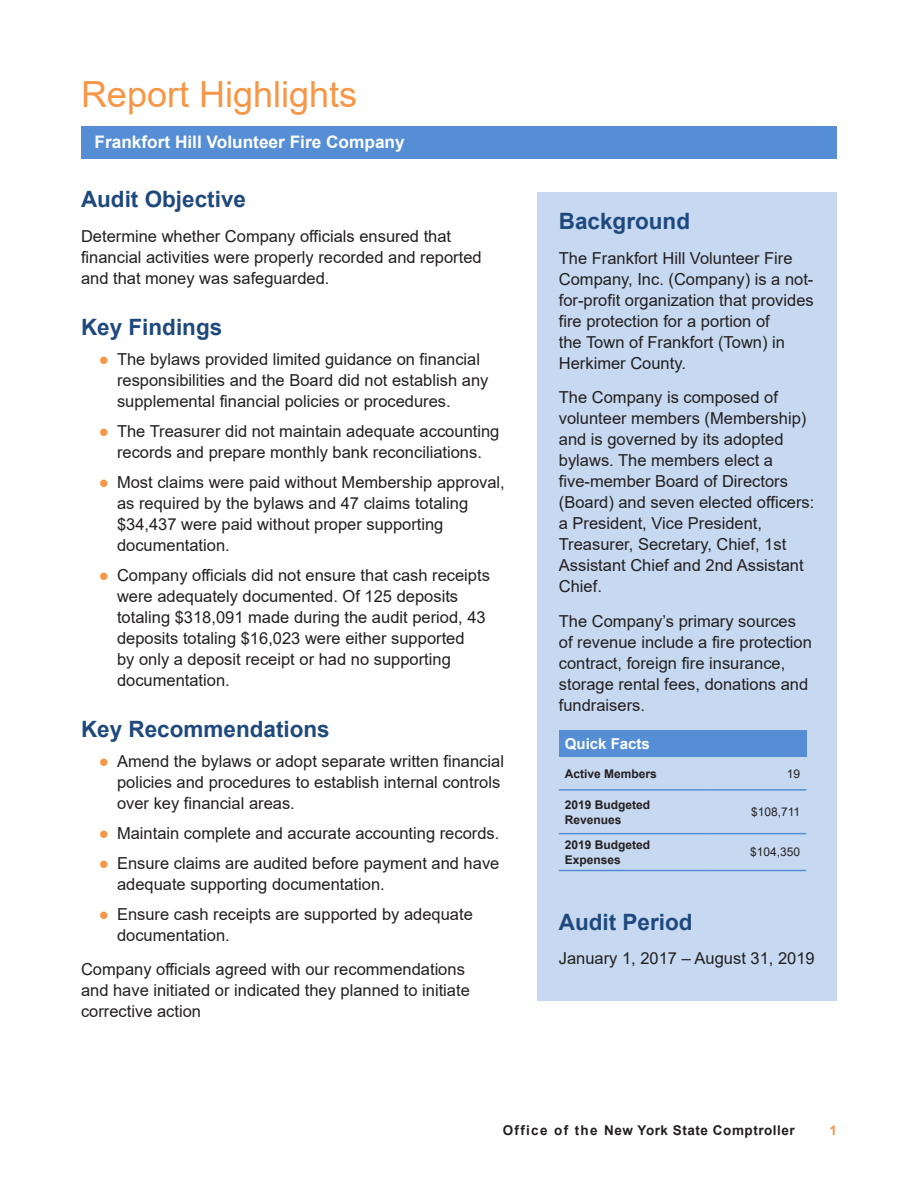
<style>
.page{position:relative;width:918px;height:1188px;background:#fff}
.page>*{position:absolute;margin:0;border:0;box-sizing:border-box;transform-origin:0 0}
.Section_Heads{font:36px "Arial";color:#f79646}
._2_Subheads{font:700 22.5px "Arial";color:#1f497d}
.t1{font:700 17.25px "Arial";color:#fff}
.Body_Text{font:16.5px/21px "Arial";color:#231f20}
.Footnotes{font:700 15px "Arial";color:#fff}
.t2{font:700 13.5px "Arial";letter-spacing:.04em;color:#231f20}
.t3{font:700 13.5px "Arial";color:#f79646}
.Footnotes-2{font:700 12px/15px "Arial";color:#231f20}
.Footnotes-3{font:12px "Arial";color:#231f20}
.s1{color:#f79646}
</style>
<div class="page">
<hr style="left:81px;top:126px;width:756px;height:3px;background:#558ed5">
<div style="left:538px;top:192px;width:299px;height:808px;background:#c6d9f1"></div>
<div style="left:81px;top:128px;width:756px;height:31px;background:#558ed5"></div>
<div style="left:559px;top:730px;width:247px;height:27px;background:#558ed5"></div>
<hr style="left:559px;top:789px;width:150px;height:2px;background:#558ed5">
<hr style="left:709px;top:789px;width:97px;height:2px;background:#558ed5">
<hr style="left:559px;top:833px;width:150px;height:1px;background:#558ed5">
<hr style="left:709px;top:833px;width:97px;height:1px;background:#558ed5">
<hr style="left:559px;top:870px;width:150px;height:1px;background:#558ed5">
<hr style="left:709px;top:870px;width:97px;height:1px;background:#558ed5">
<p class="Section_Heads" style="left:81px;top:70px;width:278px">Report Highlights</p>
<p class="t1" style="left:94px;top:129px;width:312px">Frankfort Hill Volunteer Fire Company</p>
<p class="_2_Subheads" style="left:81px;top:184px;width:167px">Audit Objective</p>
<p class="Body_Text" style="left:81px;top:226px;width:402px">Determine whether Company officials ensured that financial activities were properly recorded and reported and that money was safeguarded.</p>
<p class="_2_Subheads" style="left:81px;top:311px;width:143px">Key Findings</p>
<p class="Body_Text" style="left:117px;top:349px;width:373px;text-indent:-18px"><span class="s1">●</span> The bylaws provided limited guidance on financial responsibilities and the Board did not establish any supplemental financial policies or procedures.</p>
<p class="Body_Text" style="left:99px;top:421px;width:402px;text-align:center"><span class="s1">●</span> The Treasurer did not maintain adequate accounting records and prepare monthly bank reconciliations.</p>
<p class="Body_Text" style="left:117px;top:472px;width:389px;text-indent:-18px"><span class="s1">●</span> Most claims were paid without Membership approval, as required by the bylaws and 47 claims totaling $34,437 were paid without proper supporting documentation.</p>
<p class="Body_Text" style="left:117px;top:565px;width:374px;text-indent:-18px"><span class="s1">●</span> Company officials did not ensure that cash receipts were adequately documented. Of 125 deposits totaling $318,091 made during the audit period, 43 deposits totaling $16,023 were either supported<br>by only a deposit receipt or had no supporting documentation.</p>
<p class="_2_Subheads" style="left:81px;top:713px;width:250px">Key Recommendations</p>
<p class="Body_Text" style="left:117px;top:751px;width:389px;text-indent:-18px"><span class="s1">●</span> Amend the bylaws or adopt separate written financial policies and procedures to establish internal controls over key financial areas.</p>
<p class="Body_Text" style="left:99px;top:823px;width:402px"><span class="s1">●</span> Maintain complete and accurate accounting records.</p>
<p class="Body_Text" style="left:117px;top:853px;width:384px;text-indent:-18px"><span class="s1">●</span> Ensure claims are audited before payment and have adequate supporting documentation.</p>
<p class="Body_Text" style="left:117px;top:904px;width:357px;text-indent:-18px"><span class="s1">●</span> Ensure cash receipts are supported by adequate documentation.</p>
<p class="Body_Text" style="left:81px;top:959px;width:390px">Company officials agreed with our recommendations and have initiated or indicated they planned to initiate corrective action</p>
<p class="_2_Subheads" style="left:559px;top:206px;width:133px">Background</p>
<p class="Body_Text" style="left:559px;top:247px;width:256px">The Frankfort Hill Volunteer Fire<br>Company, Inc. (Company) is a not&shy;for-profit organization that provides fire protection for a portion of<br>the Town of Frankfort (Town) in<br>Herkimer County.</p>
<p class="Body_Text" style="left:559px;top:387px;width:257px">The Company is composed of volunteer members (Membership) and is governed by its adopted bylaws. The members elect a five-member Board of Directors (Board) and seven elected officers: a President, Vice President,<br>Treasurer, Secretary, Chief, 1st<br>Assistant Chief and 2nd Assistant<br>Chief.</p>
<p class="Body_Text" style="left:559px;top:610px;width:255px">The Company’s primary sources of revenue include a fire protection contract, foreign fire insurance, storage rental fees, donations and fundraisers.</p>
<p class="Footnotes" style="left:565px;top:734px;width:87px">Quick Facts</p>
<p class="Footnotes-2" style="left:565px;top:766px;width:94px">Active Members</p>
<p class="Footnotes-3" style="left:787px;top:766px;width:15px">19</p>
<p class="Footnotes-2" style="left:565px;top:797px;width:87px">2019 Budgeted<br>Revenues</p>
<p class="Footnotes-3" style="left:751px;top:804px;width:51px">$108,711</p>
<p class="Footnotes-2" style="left:565px;top:837px;width:87px">2019 Budgeted<br>Expenses</p>
<p class="Footnotes-3" style="left:750px;top:844px;width:52px">$104,350</p>
<p class="_2_Subheads" style="left:559px;top:906px;width:135px">Audit Period</p>
<p class="Body_Text" style="left:559px;top:948px;width:257px">January 1, 2017 – August 31, 2019</p>
<p class="t2" style="left:503px;top:1121px;width:294px">Office of the New York State Comptroller</p>
<p class="t3" style="left:829px;top:1121px;width:9px">1</p>
</div>
